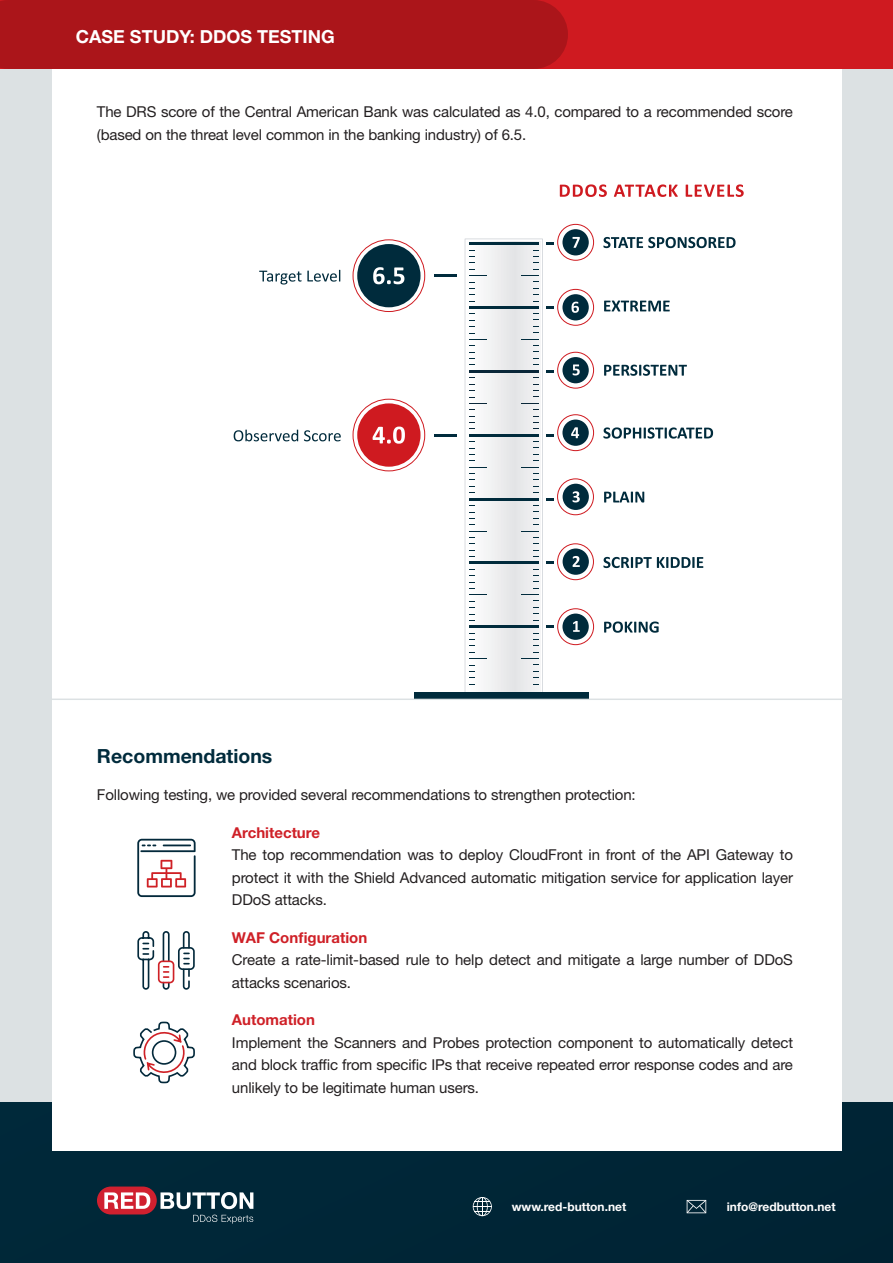
<style>
.page{position:relative;width:893px;height:1263px;background:#dce1e3}
.page>*{position:absolute;margin:0;border:0;box-sizing:border-box;transform-origin:0 0}
.t1{font:700 19.5px "Helvetica Neue LT Std";color:#002b3c}
.t2{font:700 18px "Helvetica Neue LT Std";color:#fff}
.t3{font:15px/22.5px "Helvetica Neue LT Std";letter-spacing:-.01em;color:#231f20;text-align:justify}
.Paragraph_Style_1{font:700 15px "Helvetica Neue LT Std";color:#cf2027}
.t4{font:700 12px "Helvetica Neue LT Std";color:#fff}
</style>
<div class="page">
<div style="left:0;top:1102px;width:893px;height:161px;background:#002636"></div>
<div style="left:52px;top:0;width:789px;height:1150px;background:#fff"></div>
<div style="left:0;top:0;width:893px;height:69px;background:#cf1a20"></div>
<div style="left:0;top:0;width:568px;height:69px;background:#ab151a"></div>
<div style="left:97px;top:1186px;width:60px;height:28px;background:#d0202f;border-radius:14px"></div>
<svg style="left:104px;top:1192px;width:46px;height:17px"></svg>
<svg style="left:161px;top:1192px;width:92px;height:17px"></svg>
<svg style="left:193px;top:1215px;width:60px;height:9px"></svg>
<svg style="left:687px;top:1200px;width:19px;height:13px"></svg>
<svg style="left:473px;top:1197px;width:19px;height:19px"></svg>
<svg style="left:604px;top:301px;width:66px;height:10px"></svg>
<svg style="left:603px;top:237px;width:133px;height:11px"></svg>
<svg style="left:604px;top:365px;width:83px;height:11px"></svg>
<svg style="left:603px;top:427px;width:110px;height:12px"></svg>
<svg style="left:234px;top:430px;width:64px;height:11px"></svg>
<svg style="left:304px;top:430px;width:37px;height:11px"></svg>
<svg style="left:604px;top:492px;width:40px;height:10px"></svg>
<svg style="left:603px;top:557px;width:100px;height:11px"></svg>
<svg style="left:604px;top:621px;width:55px;height:12px"></svg>
<div style="left:415px;top:692px;width:174px;height:6px;background:#002b3c"></div>
<svg style="left:465px;top:224px;width:129px;height:468px"></svg>
<hr style="left:434px;top:434px;width:23px;height:2px;background:#002b3c">
<svg style="left:560px;top:184px;width:47px;height:13px"></svg>
<svg style="left:614px;top:184px;width:64px;height:13px"></svg>
<svg style="left:686px;top:184px;width:58px;height:13px"></svg>
<svg style="left:353px;top:399px;width:72px;height:72px"></svg>
<svg style="left:259px;top:270px;width:81px;height:14px"></svg>
<hr style="left:434px;top:275px;width:23px;height:2px;background:#002b3c">
<svg style="left:353px;top:239px;width:72px;height:73px"></svg>
<svg style="left:133px;top:1021px;width:62px;height:63px"></svg>
<div style="left:152px;top:1040px;width:24px;height:25px;border:2px solid #03293b;border-radius:50%"></div>
<svg style="left:137px;top:932px;width:58px;height:58px"></svg>
<svg style="left:137px;top:839px;width:59px;height:58px"></svg>
<hr style="left:52px;top:698px;width:790px;height:2px;background:#ced5d8">
<p class="t2" style="left:76px;top:25px;width:260px">CASE STUDY: DDOS TESTING</p>
<p class="t3" style="left:97px;top:100px;width:698px">The DRS score of the Central American Bank was calculated as 4.0, compared to a recommended score (based on the threat level common in the banking industry) of 6.5.</p>
<p class="t1" style="left:97px;top:744px;width:177px">Recommendations</p>
<p class="t3" style="left:97px;top:783px;width:540px">Following testing, we provided several recommendations to strengthen protection:</p>
<p class="Paragraph_Style_1" style="left:232px;top:823px;width:90px">Architecture</p>
<p class="t3" style="left:232px;top:843px;width:563px">The top recommendation was to deploy CloudFront in front of the API Gateway to protect it with the Shield Advanced automatic mitigation service for application layer DDoS attacks.</p>
<p class="Paragraph_Style_1" style="left:232px;top:928px;width:137px">WAF Configuration</p>
<p class="t3" style="left:232px;top:948px;width:562px">Create a rate-limit-based rule to help detect and mitigate a large number of DDoS attacks scenarios.</p>
<p class="Paragraph_Style_1" style="left:232px;top:1011px;width:85px">Automation</p>
<p class="t3" style="left:232px;top:1031px;width:563px">Implement the Scanners and Probes protection component to automatically detect and block traffic from specific IPs that receive repeated error response codes and are unlikely to be legitimate human users.</p>
<p class="t4" style="left:512px;top:1199px;width:116px">www.red-button.net</p>
<p class="t4" style="left:727px;top:1199px;width:110px">info@redbutton.net</p>
</div>
